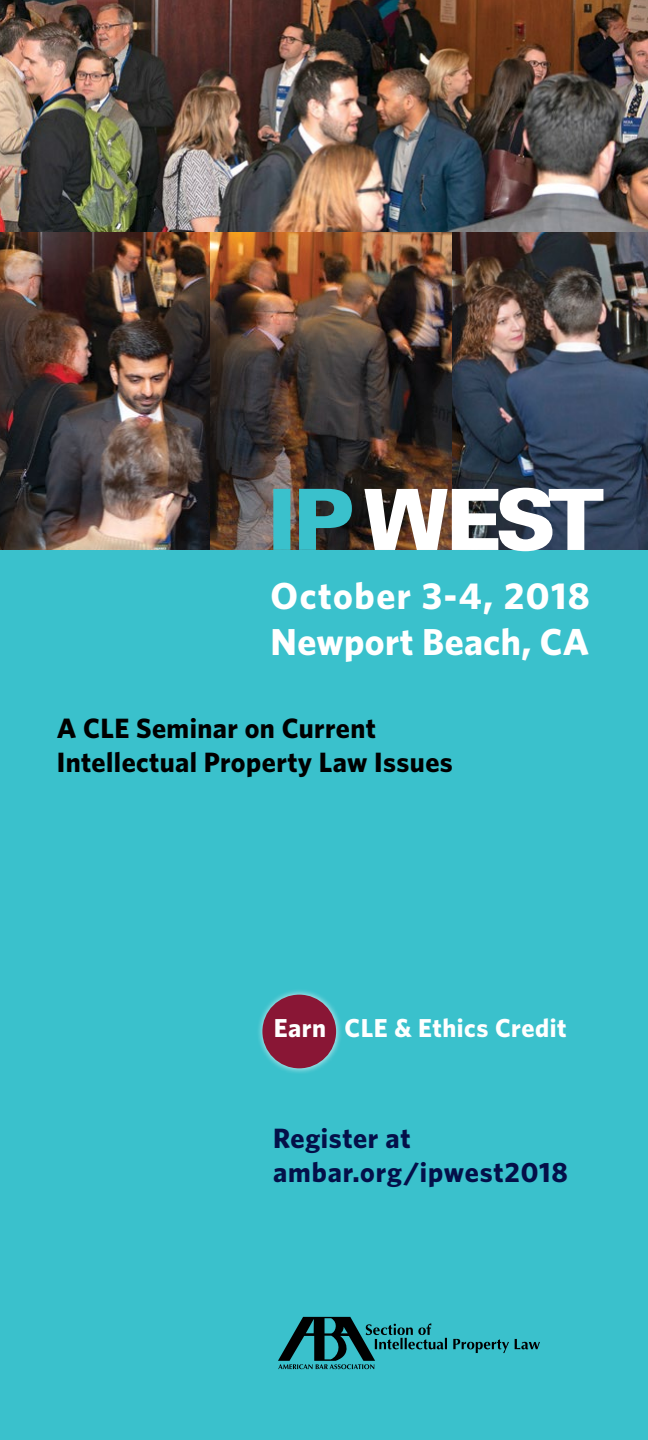
<style>
.page{position:relative;width:648px;height:1440px;background:#fff}
.page>*{position:absolute;margin:0;border:0;box-sizing:border-box;transform-origin:0 0}
.t1{font:700 37.6px/46px "Whitney";letter-spacing:.015em;color:#fff}
.t2{font:700 28px/34px "Whitney";letter-spacing:.015em;color:#000}
.t3{font:700 28px/34px "Whitney";letter-spacing:.025em;color:#041049}
.t4{font:700 26px "Whitney";letter-spacing:.02em;color:#fff}
</style>
<div class="page">
<div style="left:0;top:549px;width:648px;height:891px;background:#3ac1cc"></div>
<img style="left:213px;top:232px;width:435px;height:318px">
<img style="left:0;top:232px;width:213px;height:318px">
<img style="left:0;top:0;width:648px;height:232px">
<svg style="left:273px;top:489px;width:79px;height:61px;background:#3b8b90"></svg>
<svg style="left:364px;top:488px;width:239px;height:63px"></svg>
<svg style="left:278px;top:1317px;width:169px;height:52px"></svg>
<svg style="left:453px;top:1339px;width:56px;height:14px"></svg>
<svg style="left:515px;top:1339px;width:25px;height:10px"></svg>
<div style="left:256px;top:988px;width:86px;height:86px;background:#fff;opacity:.75"></div>
<div style="left:262px;top:995px;width:74px;height:73px;background:#891635;border-radius:50%"></div>
<h1 class="t1" style="left:271px;top:572px;width:321px">October 3-4, 2018<br>Newport Beach, CA</h1>
<p class="t2" style="left:57px;top:711px;width:398px">A CLE Seminar on Current<br>Intellectual Property Law Issues</p>
<p class="t4" style="left:274px;top:1012px;width:294px">Earn CLE &amp; Ethics Credit</p>
<p class="t3" style="left:273px;top:1121px;width:296px">Register at ambar.org/ipwest2018</p>
</div>
